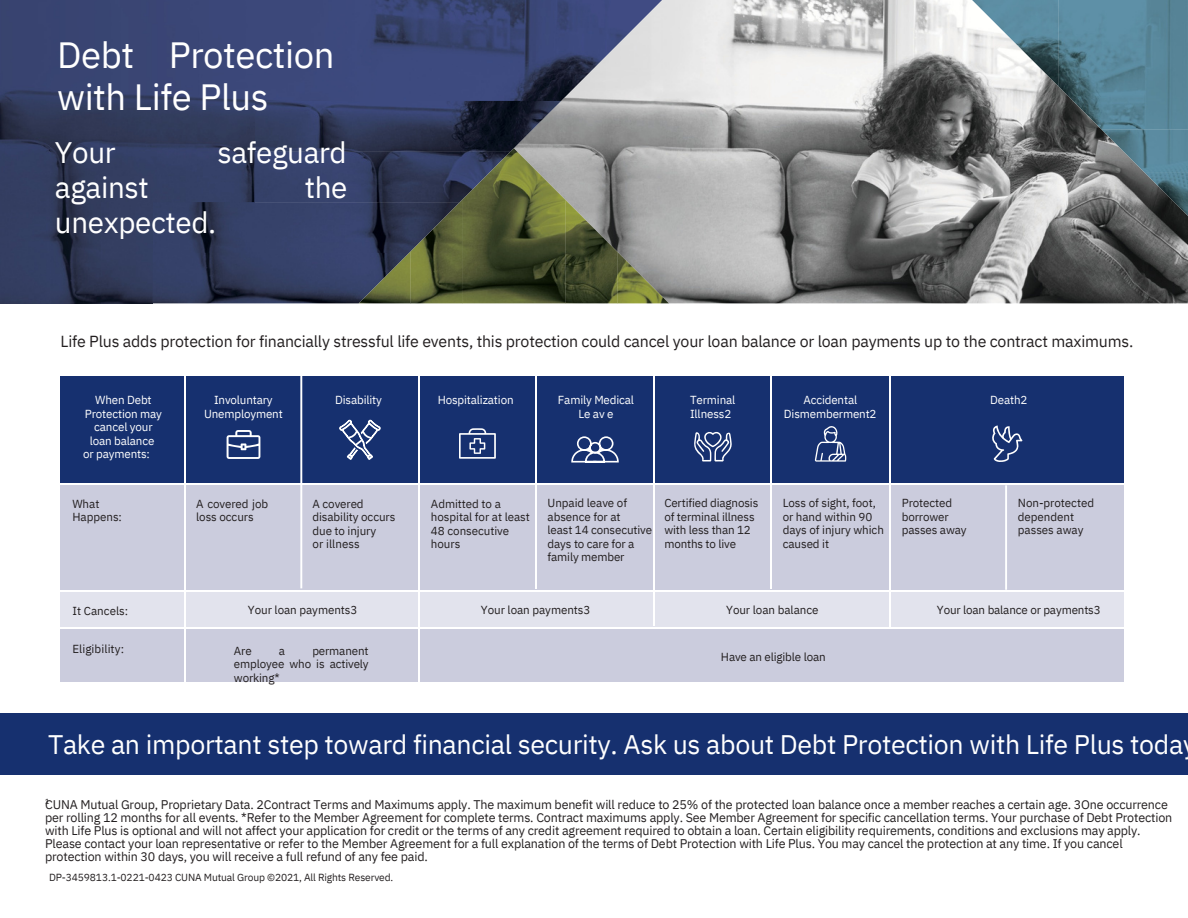
<style>
.page{position:relative;width:1188px;height:918px;background:#fff}
.page>*{position:absolute;margin:0;border:0;box-sizing:border-box;transform-origin:0 0}
.t1{font:36.45px/42.8px "IBM Plex Sans";letter-spacing:-.015em;color:#fff}
.t2{font:29.7px "IBM Plex Sans";letter-spacing:-.015em;color:#fff}
.t3{font:26.85px "IBM Plex Sans";letter-spacing:-.015em;color:#fff}
.t4{font:15.9px "IBM Plex Sans";letter-spacing:-.01em;color:#231f20}
.t5{font:12.6px/12.9px "IBM Plex Sans";letter-spacing:-.015em;color:#231f20}
.t6{font:11.55px/13.5px "IBM Plex Sans";letter-spacing:-.01em;color:#231f20}
.t7{font:11.55px/13.5px "IBM Plex Sans";letter-spacing:-.015em;color:#fff;text-align:center}
.t8{font:10.2px "IBM Plex Sans";letter-spacing:-.015em;color:#231f20}
</style>
<div class="page">
<img style="left:410px;top:0;width:778px;height:303px">
<img style="left:51px;top:0;width:611px;height:101px">
<img style="left:0;top:0;width:51px;height:303px">
<img style="left:255px;top:101px;width:306px;height:51px">
<img style="left:102px;top:101px;width:153px;height:101px">
<img style="left:51px;top:101px;width:51px;height:202px">
<img style="left:254px;top:152px;width:208px;height:50px">
<img style="left:153px;top:202px;width:258px;height:51px">
<img style="left:102px;top:202px;width:51px;height:101px">
<img style="left:153px;top:253px;width:206px;height:50px">
<img style="left:462px;top:148px;width:104px;height:155px">
<img style="left:566px;top:200px;width:51px;height:103px">
<img style="left:411px;top:200px;width:51px;height:103px">
<img style="left:617px;top:252px;width:52px;height:51px">
<img style="left:359px;top:252px;width:51px;height:51px">
<img style="left:1058px;top:0;width:130px;height:129px">
<img style="left:972px;top:0;width:87px;height:43px">
<img style="left:1015px;top:43px;width:44px;height:43px">
<img style="left:1102px;top:129px;width:86px;height:44px">
<img style="left:1145px;top:173px;width:43px;height:42px">
<div style="left:0;top:713px;width:1188px;height:62px;background:#16306f"></div>
<div style="left:60px;top:376px;width:1063px;height:108px;background:#16306f"></div>
<div style="left:60px;top:484px;width:1063px;height:107px;background:#cbccdd"></div>
<div style="left:60px;top:629px;width:1063px;height:53px;background:#cbccdd"></div>
<div style="left:60px;top:591px;width:1063px;height:38px;background:#e2e3ed"></div>
<hr style="left:56px;top:483px;width:1069px;height:2px;background:#fff">
<hr style="left:418px;top:370px;width:2px;height:316px;background:#fff">
<hr style="left:535px;top:374px;width:2px;height:215px;background:#fff">
<hr style="left:653px;top:374px;width:2px;height:252px;background:#fff">
<hr style="left:770px;top:374px;width:2px;height:215px;background:#fff">
<hr style="left:889px;top:374px;width:2px;height:253px;background:#fff">
<hr style="left:1005px;top:485px;width:2px;height:105px;background:#fff">
<hr style="left:56px;top:590px;width:1069px;height:2px;background:#fff">
<hr style="left:56px;top:627px;width:1069px;height:2px;background:#fff">
<hr style="left:185px;top:373px;width:1px;height:315px;background:#fff">
<hr style="left:300px;top:373px;width:2px;height:215px;background:#fff">
<svg style="left:227px;top:430px;width:33px;height:29px"></svg>
<svg style="left:459px;top:428px;width:37px;height:31px"></svg>
<svg style="left:815px;top:426px;width:31px;height:36px"></svg>
<svg style="left:992px;top:425px;width:30px;height:37px"></svg>
<svg style="left:694px;top:431px;width:38px;height:31px"></svg>
<svg style="left:339px;top:420px;width:42px;height:40px"></svg>
<svg style="left:571px;top:436px;width:48px;height:27px"></svg>
<h1 class="t1" style="left:57px;top:33px;width:279px">Debt Protection with Life Plus</h1>
<h2 class="t2" style="left:55px;top:133px;width:62px">Your</h2>
<h2 class="t2" style="left:217px;top:133px;width:131px">safeguard</h2>
<h2 class="t2" style="left:55px;top:168px;width:96px">against</h2>
<h2 class="t2" style="left:305px;top:168px;width:44px">the</h2>
<h2 class="t2" style="left:55px;top:202px;width:163px">unexpected.</h2>
<p class="t4" style="left:61px;top:331px;width:1074px">Life Plus adds protection for financially stressful life events, this protection could cancel your loan balance or loan payments up to the contract maximums.</p>
<p class="t7" style="left:95px;top:393px;width:58px">When Debt</p>
<p class="t7" style="left:85px;top:406px;width:79px">Protection may</p>
<p class="t7" style="left:94px;top:420px;width:60px">cancel your</p>
<p class="t7" style="left:90px;top:433px;width:66px">loan balance</p>
<p class="t7" style="left:83px;top:447px;width:68px">or payments:</p>
<p class="t7" style="left:204px;top:393px;width:80px">Involuntary<br>Unemployment</p>
<p class="t7" style="left:335px;top:393px;width:48px">Disability</p>
<p class="t7" style="left:438px;top:393px;width:77px">Hospitalization</p>
<p class="t7" style="left:558px;top:393px;width:78px">Family Medical<br>Le av e</p>
<p class="t7" style="left:690px;top:393px;width:47px;text-align:left">Terminal<br>Illness2</p>
<p class="t7" style="left:784px;top:393px;width:94px">Accidental<br>Dismemberment2</p>
<p class="t7" style="left:990px;top:393px;width:39px">Death2</p>
<p class="t6" style="left:72px;top:497px;width:51px">What<br>Happens:</p>
<p class="t6" style="left:196px;top:497px;width:74px">A covered job loss occurs</p>
<p class="t6" style="left:313px;top:497px;width:84px">A covered disability occurs due to injury<br>or illness</p>
<p class="t6" style="left:431px;top:497px;width:100px">Admitted to a hospital for at least<br>48 consecutive hours</p>
<p class="t6" style="left:548px;top:496px;width:106px">Unpaid leave of absence for at<br>least 14 consecutive days to care for a family member</p>
<p class="t6" style="left:664px;top:496px;width:95px">Certified diagnosis of terminal illness with less than 12 months to live</p>
<p class="t6" style="left:783px;top:496px;width:103px">Loss of sight, foot, or hand within 90 days of injury which caused it</p>
<p class="t6" style="left:902px;top:496px;width:66px">Protected borrower passes away</p>
<p class="t6" style="left:1018px;top:496px;width:78px">Non-protected dependent passes away</p>
<p class="t6" style="left:72px;top:604px;width:58px">It Cancels:</p>
<p class="t6" style="left:72px;top:642px;width:53px">Eligibility:</p>
<p class="t6" style="left:248px;top:603px;width:111px">Your loan payments3</p>
<p class="t6" style="left:234px;top:644px;width:19px">Are</p>
<p class="t6" style="left:279px;top:644px;width:8px">a</p>
<p class="t6" style="left:234px;top:644px;width:136px;text-align:justify;text-indent:78px">permanent employee who is actively working*</p>
<p class="t6" style="left:481px;top:603px;width:111px">Your loan payments3</p>
<p class="t6" style="left:726px;top:603px;width:94px">Your loan balance</p>
<p class="t6" style="left:721px;top:650px;width:106px">Have an eligible loan</p>
<p class="t6" style="left:937px;top:603px;width:165px">Your loan balance or payments3</p>
<h3 class="t3" style="left:48px;top:727px;width:1137px">Take an important step toward financial security. Ask us about Debt Protection with Life Plus toda</h3>
<p class="t5" style="left:45px;top:798px;width:1129px"><sup>1</sup>CUNA Mutual Group, Proprietary Data. 2Contract Terms and Maximums apply. The maximum benefit will reduce to 25% of the protected loan balance once a member reaches a certain age. 3One occurrence per rolling 12 months for all events. *Refer to the Member Agreement for complete terms. Contract maximums apply. See Member Agreement for specific cancellation terms. Your purchase of Debt Protection with Life Plus is optional and will not affect your application for credit or the terms of any credit agreement required to obtain a loan. Certain eligibility requirements, conditions and exclusions may apply.<br>Please contact your loan representative or refer to the Member Agreement for a full explanation of the terms of Debt Protection with Life Plus. You may cancel the protection at any time. If you cancel protection within 30 days, you will receive a full refund of any fee paid.</p>
<p class="t8" style="left:49px;top:870px;width:346px">DP-3459813.1-0221-0423 CUNA Mutual Group ©2021, All Rights Reserved.</p>
</div>
